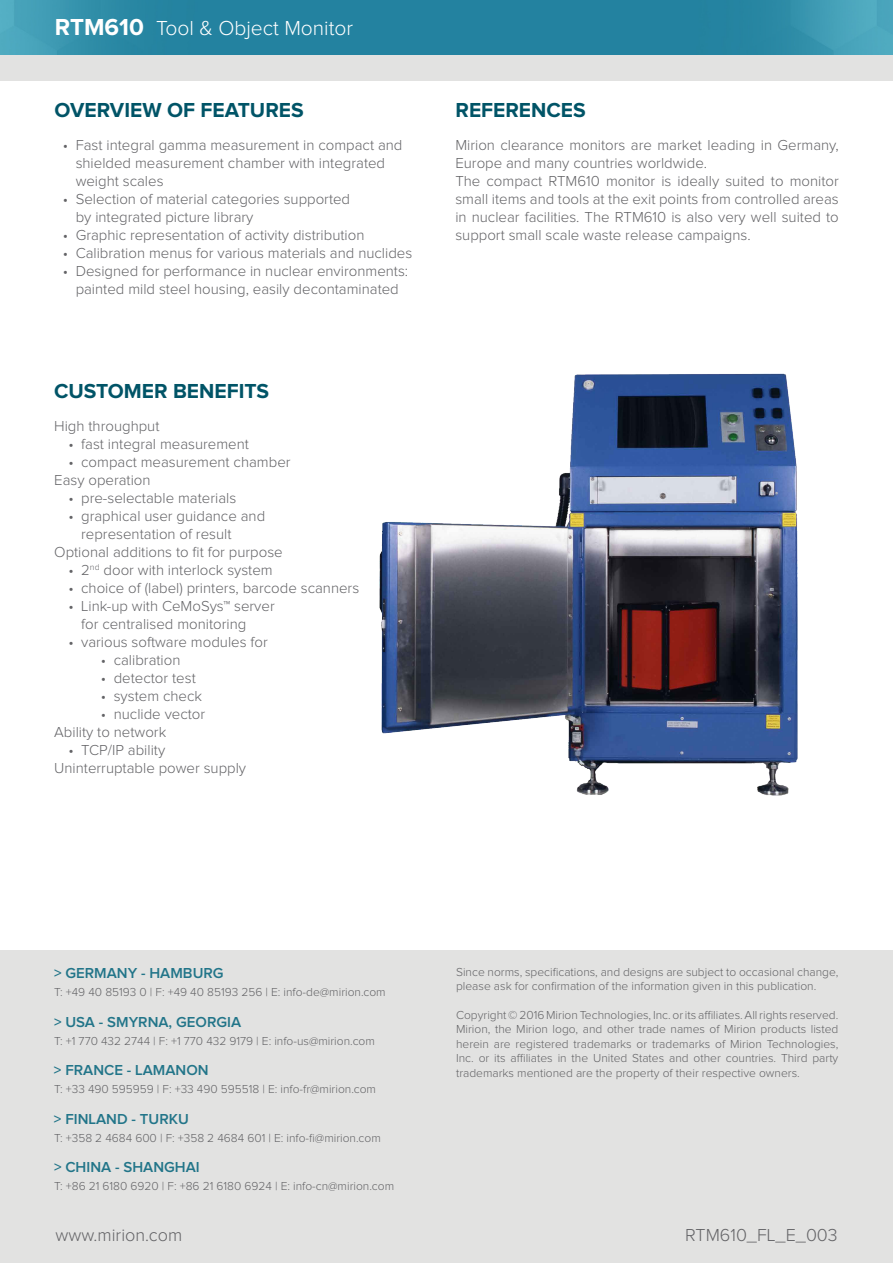
<style>
.page{position:relative;width:893px;height:1263px;background:#fff}
.page>*{position:absolute;margin:0;border:0;box-sizing:border-box;transform-origin:0 0}
.t1{font:700 21px "Proxima Nova";color:#005467}
.t2{font:300 21px "Proxima Nova";color:#fff}
.t3{font:300 18px "Proxima Nova";color:#636366}
.t4{font:300 15px/18px "Proxima Nova";color:#636366}
.t5{font:600 15px "Proxima Nova";color:#227589}
.t6{font:300 12px/14.4px "Proxima Nova";color:#636366}
.s1{font-weight:700;font-size:24px}
</style>
<div class="page">
<div style="left:0;top:54px;width:893px;height:27px;background:#e2e2e1"></div>
<img style="left:0;top:0;width:893px;height:54px">
<div style="left:0;top:950px;width:893px;height:313px;background:#e2e2e1"></div>
<img style="left:379px;top:373px;width:419px;height:423px">
<h1 class="t2" style="left:55px;top:19px;width:300px"><span class="s1">RTM610</span> Tool &amp; Object Monitor</h1>
<h1 class="t1" style="left:54px;top:101px;width:15px">OVERVIEW</h1>
<h1 class="t1" style="left:167px;top:101px;width:48px">OF FEATURES</h1>
<p class="t4" style="left:76px;top:137px;width:328px;text-indent:-13px">• Fast integral gamma measurement in compact and shielded measurement chamber with integrated weight scales</p>
<p class="t4" style="left:76px;top:191px;width:276px;text-indent:-13px">• Selection of material categories supported by integrated picture library</p>
<p class="t4" style="left:63px;top:227px;width:303px">• Graphic representation of activity distribution</p>
<p class="t4" style="left:63px;top:245px;width:351px">• Calibration menus for various materials and nuclides</p>
<p class="t4" style="left:63px;top:263px;width:347px;text-align:center">• Designed for performance in nuclear environments: painted mild steel housing, easily decontaminated</p>
<h1 class="t1" style="left:54px;top:381px;width:30px">CUSTOMER</h1>
<h1 class="t1" style="left:173px;top:381px;width:54px">BENEFITS</h1>
<p class="t4" style="left:54px;top:418px;width:107px">High throughput</p>
<p class="t4" style="left:68px;top:436px;width:182px">• fast integral measurement</p>
<p class="t4" style="left:54px;top:454px;width:238px;text-indent:14px">• compact measurement chamber<br>Easy operation</p>
<p class="t4" style="left:68px;top:490px;width:169px">• pre-selectable materials</p>
<p class="t4" style="left:68px;top:508px;width:198px">• graphical user guidance and</p>
<p class="t4" style="left:81px;top:526px;width:152px">representation of result</p>
<p class="t4" style="left:54px;top:544px;width:230px">Optional additions to fit for purpose</p>
<p class="t4" style="left:68px;top:562px;width:206px">• 2<sup>nd</sup> door with interlock system</p>
<p class="t4" style="left:68px;top:580px;width:292px">• choice of (label) printers, barcode scanners</p>
<p class="t4" style="left:81px;top:598px;width:195px;text-indent:-13px">• Link-up with CeMoSys™ server for centralised monitoring</p>
<p class="t4" style="left:68px;top:634px;width:201px">• various software modules for</p>
<p class="t4" style="left:101px;top:652px;width:81px">• calibration</p>
<p class="t4" style="left:101px;top:670px;width:96px">• detector test</p>
<p class="t4" style="left:101px;top:688px;width:103px">• system check</p>
<p class="t4" style="left:54px;top:706px;width:153px;text-indent:47px">• nuclide vector<br>Ability to network</p>
<p class="t4" style="left:54px;top:742px;width:193px;text-indent:14px">• TCP/IP ability<br>Uninterruptable power supply</p>
<h1 class="t1" style="left:455px;top:101px;width:14px">REFERE</h1>
<h1 class="t1" style="left:531px;top:101px;width:43px">NCES</h1>
<p class="t4" style="left:455px;top:137px;width:385px">Mirion clearance monitors are market leading in Germany, Europe and many countries worldwide.<br>The compact RTM610 monitor is ideally suited to monitor small items and tools at the exit points from controlled areas in nuclear facilities. The RTM610 is also very well suited to support small scale waste release campaigns.</p>
<p class="t5" style="left:54px;top:966px;width:171px">&gt; GERMANY - HAMBURG</p>
<p class="t6" style="left:54px;top:985px;width:333px">T: +49 40 85193 0 | F: +49 40 85193 256 | E: info-de@mirion.com</p>
<p class="t5" style="left:54px;top:1015px;width:189px">&gt; USA - SMYRNA, GEORGIA</p>
<p class="t6" style="left:54px;top:1034px;width:322px">T: +1 770 432 2744 | F: +1 770 432 9179 | E: info-us@mirion.com</p>
<p class="t5" style="left:54px;top:1063px;width:156px">&gt; FRANCE - LAMANON</p>
<p class="t6" style="left:54px;top:1082px;width:324px">T: +33 490 595959 | F: +33 490 595518 | E: info-fr@mirion.com</p>
<p class="t5" style="left:54px;top:1112px;width:136px">&gt; FINLAND - TURKU</p>
<p class="t6" style="left:54px;top:1131px;width:328px">T: +358 2 4684 600 | F: +358 2 4684 601 | E: info-fi@mirion.com</p>
<p class="t5" style="left:54px;top:1160px;width:147px">&gt; CHINA - SHANGHAI</p>
<p class="t6" style="left:54px;top:1179px;width:342px">T: +86 21 6180 6920 | F: +86 21 6180 6924 | E: info-cn@mirion.com</p>
<p class="t3" style="left:56px;top:1226px;width:128px">www.mirion.com</p>
<p class="t6" style="left:456px;top:965px;width:384px">Since norms, specifications, and designs are subject to occasional change, please ask for confirmation of the information given in this publication.</p>
<p class="t6" style="left:456px;top:1008px;width:384px;text-align:justify">Copyright © 2016 Mirion Technologies, Inc. or its affiliates. All rights reserved.<br>Mirion, the Mirion logo, and other trade names of Mirion products listed herein are registered trademarks or trademarks of Mirion Technologies, Inc. or its affiliates in the United States and other countries. Third party trademarks mentioned are the property of their respective owners.</p>
<p class="t3" style="left:685px;top:1226px;width:154px">RTM610_FL_E_003</p>
</div>
